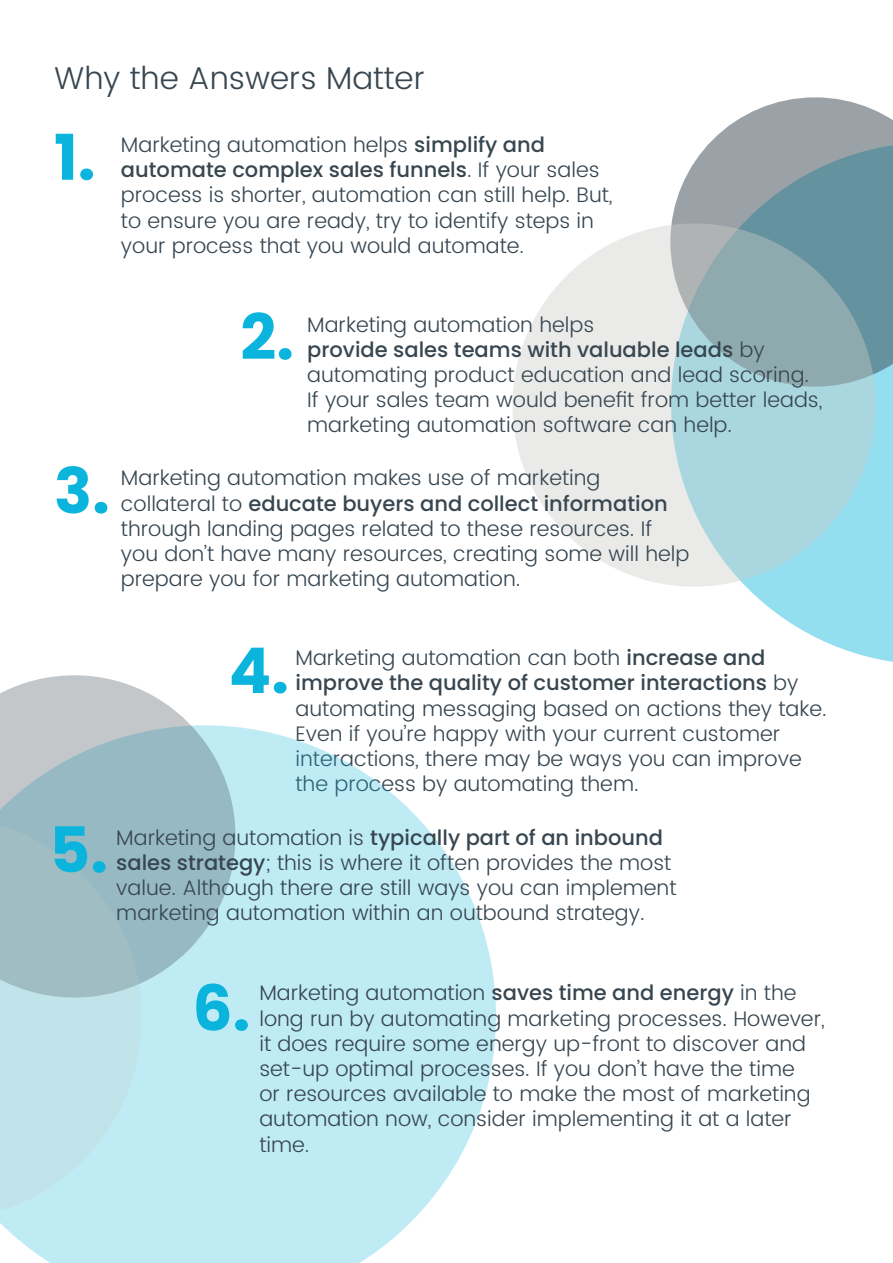
<style>
.page{position:relative;width:893px;height:1263px;background:#fff}
.page>*{position:absolute;margin:0;border:0;box-sizing:border-box;transform-origin:0 0}
.t1{font:700 63px "Poppins";color:#0ab4dc}
.t2{font:300 31.5px "Poppins";color:#374650}
.t3{font:300 21px/25.2px "Poppins";color:#374650}
.s1{font-weight:500}
</style>
<div class="page">
<svg style="left:741px;top:387px;width:152px;height:275px;fill:#93deef"></svg>
<svg style="left:0;top:727px;width:496px;height:536px;fill:#bfebf5"></svg>
<svg style="left:671px;top:97px;width:222px;height:290px;background:#90a8b0"></svg>
<svg style="left:0;top:675px;width:235px;height:322px;background:#b0c9d0"></svg>
<svg style="left:512px;top:223px;width:364px;height:364px;background:#c3d6d9"></svg>
<svg style="left:0;top:816px;width:142px;height:404px;background:#b1d3db"></svg>
<p class="t2" style="left:54px;top:56px;width:372px">Why the Answers Matter</p>
<p class="t3" style="left:121px;top:133px;width:493px">Marketing automation helps <span class="s1">simplify and automate complex sales funnels</span>. If your sales process is shorter, automation can still help. But, to ensure you are ready, try to identify steps in your process that you would automate.</p>
<p class="t1" style="left:54px;top:121px;width:43px">1.</p>
<p class="t1" style="left:54px;top:454px;width:57px">3.</p>
<p class="t1" style="left:240px;top:301px;width:55px">2.</p>
<p class="t3" style="left:307px;top:312px;width:517px">Marketing automation helps<br><span class="s1">provide sales teams with valuable leads</span> by automating product education and lead scoring.<br>If your sales team would benefit from better leads, marketing automation software can help.</p>
<p class="t3" style="left:121px;top:466px;width:570px">Marketing automation makes use of marketing collateral to <span class="s1">educate buyers and collect information </span>through landing pages related to these resources. If you don’t have many resources, creating some will help prepare you for marketing automation.</p>
<p class="t1" style="left:229px;top:634px;width:62px">4.</p>
<p class="t3" style="left:296px;top:646px;width:533px">Marketing automation can both <span class="s1">increase and improve the quality of customer interactions</span> by automating messaging based on actions they take.<br>Even if you’re happy with your current customer interactions, there may be ways you can improve the process by automating them.</p>
<p class="t1" style="left:49px;top:814px;width:60px">5.</p>
<p class="t3" style="left:116px;top:825px;width:562px">Marketing automation is <span class="s1">typically part of an inbound sales strategy</span>; this is where it often provides the most value. Although there are still ways you can implement marketing automation within an outbound strategy.</p>
<p class="t1" style="left:192px;top:972px;width:59px">6.</p>
<p class="t3" style="left:259px;top:981px;width:567px">Marketing automation <span class="s1">saves time and energy</span> in the long run by automating marketing processes. However, it does require some energy up-front to discover and set-up optimal processes. If you don’t have the time<br>or resources available to make the most of marketing automation now, consider implementing it at a later time.</p>
</div>
